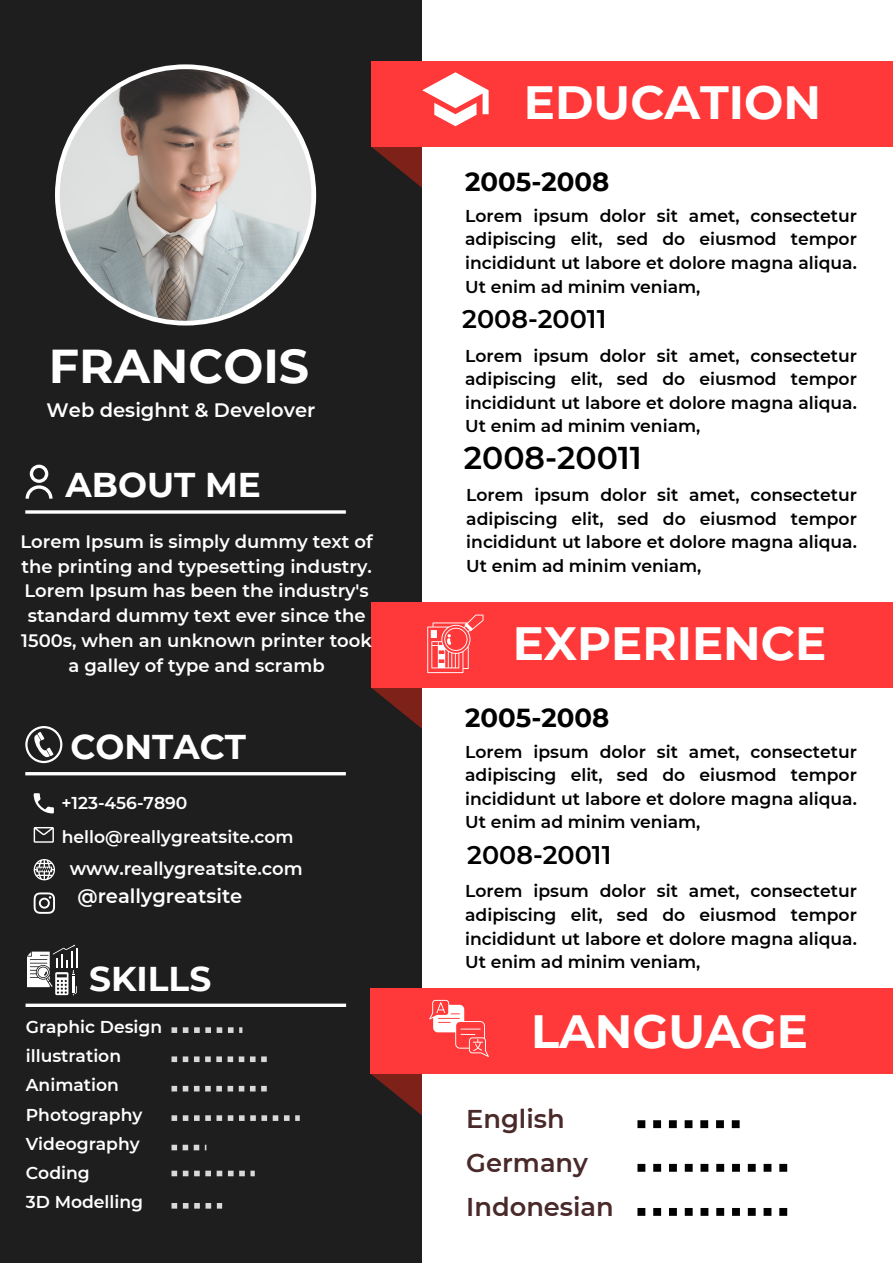
<style>
.page{position:relative;width:893px;height:1264px;background:#fff}
.page>*{position:absolute;margin:0;border:0;box-sizing:border-box;transform-origin:0 0}
.t1{font:700 47.4px "Montserrat";color:#fff}
.t2{font:700 46.5px "Montserrat";color:#fff}
.t3{font:700 34.35px "Montserrat";color:#fff}
.t4{font:600 31.5px "Montserrat";color:#000}
.t5{font:700 25.95px "Montserrat";color:#010101}
.t6{font:600 25.65px "Montserrat";color:#492929}
.t7{font:600 25.5px "Montserrat";color:#000}
.t8{font:600 19.5px "Montserrat";color:#fff}
.t9{font:600 18px/24.8px "Montserrat";color:#fff;text-align:center}
.t10{font:600 17.1px/23.5px "Montserrat";color:#010101;text-align:justify}
.t11{font:600 17.1px "Montserrat";color:#fff}
</style>
<div class="page">
<div style="left:0;top:0;width:892px;height:1262px;background:#1e1e1e"></div>
<svg style="left:372px;top:147px;width:50px;height:41px"></svg>
<svg style="left:371px;top:687px;width:51px;height:42px"></svg>
<svg style="left:370px;top:1073px;width:52px;height:43px"></svg>
<div style="left:422px;top:0;width:470px;height:1262px;background:#fff"></div>
<svg style="left:55px;top:64px;width:261px;height:261px"></svg>
<div style="left:371px;top:62px;width:521px;height:85px;background:#ff3939"></div>
<div style="left:371px;top:602px;width:521px;height:85px;background:#ff3939"></div>
<div style="left:370px;top:988px;width:522px;height:85px;background:#ff3939"></div>
<hr style="left:25px;top:510px;width:321px;height:3px;background:#fff">
<hr style="left:25px;top:772px;width:321px;height:3px;background:#fff">
<hr style="left:26px;top:1003px;width:320px;height:3px;background:#fff">
<svg style="left:26px;top:464px;width:27px;height:34px"></svg>
<svg style="left:25px;top:726px;width:37px;height:37px"></svg>
<svg style="left:171px;top:1027px;width:71px;height:5px"></svg>
<svg style="left:637px;top:1120px;width:102px;height:8px"></svg>
<svg style="left:171px;top:1056px;width:96px;height:6px"></svg>
<svg style="left:637px;top:1163px;width:150px;height:8px"></svg>
<svg style="left:171px;top:1085px;width:96px;height:6px"></svg>
<svg style="left:637px;top:1208px;width:150px;height:7px"></svg>
<svg style="left:171px;top:1115px;width:129px;height:5px"></svg>
<svg style="left:171px;top:1144px;width:35px;height:6px"></svg>
<svg style="left:171px;top:1170px;width:84px;height:6px"></svg>
<svg style="left:171px;top:1203px;width:51px;height:5px"></svg>
<svg style="left:27px;top:944px;width:51px;height:51px"></svg>
<svg style="left:34px;top:793px;width:20px;height:20px"></svg>
<svg style="left:34px;top:827px;width:20px;height:15px"></svg>
<svg style="left:34px;top:859px;width:21px;height:21px"></svg>
<svg style="left:34px;top:892px;width:21px;height:21px"></svg>
<svg style="left:422px;top:72px;width:66px;height:54px"></svg>
<svg style="left:427px;top:614px;width:56px;height:59px"></svg>
<svg style="left:429px;top:999px;width:60px;height:57px"></svg>
<p class="t1" style="left:49px;top:337px;width:262px">FRANCOIS</p>
<p class="t8" style="left:47px;top:397px;width:270px">Web desighnt &amp; Develover</p>
<p class="t3" style="left:66px;top:463px;width:197px">ABOUT ME</p>
<p class="t9" style="left:21px;top:529px;width:354px">Lorem Ipsum is simply dummy text of the printing and typesetting industry.<br>Lorem Ipsum has been the industry's standard dummy text ever since the 1500s, when an unknown printer took a galley of type and scramb</p>
<p class="t3" style="left:70px;top:725px;width:177px">CONTACT</p>
<p class="t11" style="left:61px;top:792px;width:128px">+123-456-7890</p>
<p class="t11" style="left:62px;top:826px;width:233px">hello@reallygreatsite.com</p>
<p class="t9" style="left:70px;top:856px;width:234px">www.reallygreatsite.com</p>
<p class="t8" style="left:78px;top:884px;width:166px">@reallygreatsite</p>
<p class="t3" style="left:89px;top:958px;width:123px">SKILLS</p>
<p class="t11" style="left:26px;top:1016px;width:138px">Graphic Design</p>
<p class="t11" style="left:26px;top:1045px;width:97px">illustration</p>
<p class="t11" style="left:26px;top:1074px;width:95px">Animation</p>
<p class="t11" style="left:26px;top:1104px;width:118px">Photography</p>
<p class="t11" style="left:26px;top:1133px;width:115px">Videography</p>
<p class="t11" style="left:26px;top:1162px;width:65px">Coding</p>
<p class="t11" style="left:26px;top:1191px;width:119px">3D Modelling</p>
<p class="t2" style="left:524px;top:74px;width:299px">EDUCATION</p>
<p class="t5" style="left:465px;top:166px;width:146px">2005-2008</p>
<p class="t10" style="left:465px;top:204px;width:393px">Lorem ipsum dolor sit amet, consectetur adipiscing elit, sed do eiusmod tempor incididunt ut labore et dolore magna aliqua.<br>Ut enim ad minim veniam,</p>
<p class="t7" style="left:462px;top:303px;width:146px">2008-20011</p>
<p class="t10" style="left:465px;top:343px;width:393px">Lorem ipsum dolor sit amet, consectetur adipiscing elit, sed do eiusmod tempor incididunt ut labore et dolore magna aliqua.<br>Ut enim ad minim veniam,</p>
<p class="t4" style="left:464px;top:438px;width:179px">2008-20011</p>
<p class="t10" style="left:466px;top:483px;width:392px">Lorem ipsum dolor sit amet, consectetur adipiscing elit, sed do eiusmod tempor incididunt ut labore et dolore magna aliqua.<br>Ut enim ad minim veniam,</p>
<p class="t2" style="left:512px;top:615px;width:315px">EXPERIENCE</p>
<p class="t5" style="left:465px;top:701px;width:146px">2005-2008</p>
<p class="t10" style="left:465px;top:739px;width:393px">Lorem ipsum dolor sit amet, consectetur adipiscing elit, sed do eiusmod tempor incididunt ut labore et dolore magna aliqua.<br>Ut enim ad minim veniam,</p>
<p class="t7" style="left:467px;top:839px;width:146px">2008-20011</p>
<p class="t10" style="left:465px;top:879px;width:393px">Lorem ipsum dolor sit amet, consectetur adipiscing elit, sed do eiusmod tempor incididunt ut labore et dolore magna aliqua.<br>Ut enim ad minim veniam,</p>
<p class="t2" style="left:531px;top:1003px;width:278px">LANGUAGE</p>
<p class="t6" style="left:466px;top:1103px;width:100px">English</p>
<p class="t6" style="left:466px;top:1147px;width:123px">Germany</p>
<p class="t6" style="left:466px;top:1191px;width:149px">Indonesian</p>
</div>
